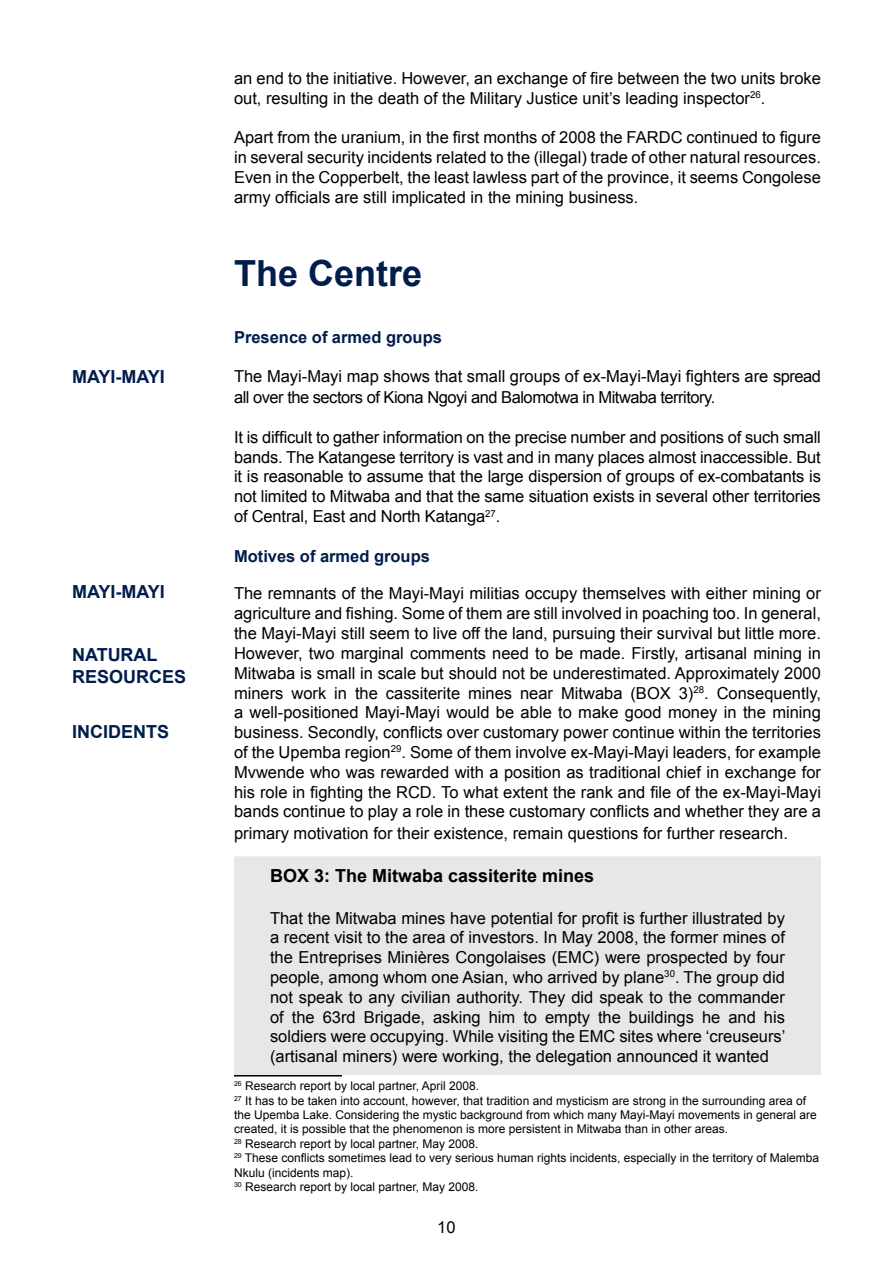
<style>
.page{position:relative;width:893px;height:1263px;background:#fff}
.page>*{position:absolute;margin:0;border:0;box-sizing:border-box;transform-origin:0 0}
.t1{font:700 36px "Arial";color:#001d4c}
.t2{font:700 18px/21.6px "Arial";color:#001d4c}
.t3{font:700 18px "Arial";color:#000}
.t4{font:16.5px/19.8px "Arial";color:#000;text-align:justify}
.t5{font:16.5px/21px "Arial";letter-spacing:-.03em;color:#000}
.t6{font:700 16.5px "Arial";color:#001d4c}
.t7{font:12px/14.4px "Arial";color:#000}
</style>
<div class="page">
<div style="left:234px;top:856px;width:587px;height:219px;background:#e6e7e8"></div>
<hr style="left:234px;top:1075px;width:108px;height:1px;background:#000">
<p class="t2" style="left:72px;top:367px;width:94px">MAYI-MAYI</p>
<p class="t2" style="left:72px;top:582px;width:94px">MAYI-MAYI</p>
<p class="t2" style="left:72px;top:645px;width:116px">NATURAL<br>RESOURCES</p>
<p class="t2" style="left:72px;top:721px;width:99px">INCIDENTS</p>
<p class="t4" style="left:234px;top:68px;width:588px">an end to the initiative. However, an exchange of fire between the two units broke out, resulting in the death of the Military Justice unit’s leading inspector<sup>26</sup>.</p>
<p class="t4" style="left:234px;top:128px;width:588px">Apart from the uranium, in the first months of 2008 the FARDC continued to figure in several security incidents related to the (illegal) trade of other natural resources.<br>Even in the Copperbelt, the least lawless part of the province, it seems Congolese army officials are still implicated in the mining business.</p>
<h1 class="t1" style="left:234px;top:249px;width:190px">The Centre</h1>
<p class="t6" style="left:234px;top:327px;width:209px">Presence of armed groups</p>
<p class="t5" style="left:234px;top:366px;width:588px">The Mayi-Mayi map shows that small groups of ex-Mayi-Mayi fighters are spread all over the sectors of Kiona Ngoyi and Balomotwa in Mitwaba territory.</p>
<p class="t4" style="left:234px;top:427px;width:588px">It is difficult to gather information on the precise number and positions of such small bands. The Katangese territory is vast and in many places almost inaccessible. But it is reasonable to assume that the large dispersion of groups of ex-combatants is not limited to Mitwaba and that the same situation exists in several other territories of Central, East and North Katanga<sup>27</sup>.</p>
<p class="t6" style="left:234px;top:545px;width:197px">Motives of armed groups</p>
<p class="t4" style="left:234px;top:584px;width:588px">The remnants of the Mayi-Mayi militias occupy themselves with either mining or agriculture and fishing. Some of them are still involved in poaching too. In general, the Mayi-Mayi still seem to live off the land, pursuing their survival but little more.<br>However, two marginal comments need to be made. Firstly, artisanal mining in Mitwaba is small in scale but should not be underestimated. Approximately 2000 miners work in the cassiterite mines near Mitwaba (BOX 3)<sup>28</sup>. Consequently, a well-positioned Mayi-Mayi would be able to make good money in the mining business. Secondly, conflicts over customary power continue within the territories of the Upemba region<sup>29</sup>. Some of them involve ex-Mayi-Mayi leaders, for example Mvwende who was rewarded with a position as traditional chief in exchange for his role in fighting the RCD. To what extent the rank and file of the ex-Mayi-Mayi bands continue to play a role in these customary conflicts and whether they are a</p>
<p class="t4" style="left:234px;top:823px;width:555px">primary motivation for their existence, remain questions for further research.</p>
<p class="t3" style="left:270px;top:864px;width:326px">BOX 3: The Mitwaba cassiterite mines</p>
<p class="t4" style="left:270px;top:908px;width:517px">That the Mitwaba mines have potential for profit is further illustrated by a recent visit to the area of investors. In May 2008, the former mines of the Entreprises Minières Congolaises (EMC) were prospected by four people, among whom one Asian, who arrived by plane<sup>30</sup>. The group did not speak to any civilian authority. They did speak to the commander of the 63rd Brigade, asking him to empty the buildings he and his soldiers were occupying. While visiting the EMC sites where ‘creuseurs’ (artisanal miners) were working, the delegation announced it wanted</p>
<p class="t7" style="left:234px;top:1079px;width:587px"><sup>26</sup> Research report by local partner, April 2008.<br><sup>27</sup> It has to be taken into account, however, that tradition and mysticism are strong in the surrounding area of the Upemba Lake. Considering the mystic background from which many Mayi-Mayi movements in general are created, it is possible that the phenomenon is more persistent in Mitwaba than in other areas.<br><sup>28</sup> Research report by local partner, May 2008.<br><sup>29</sup> These conflicts sometimes lead to very serious human rights incidents, especially in the territory of Malemba Nkulu (incidents map).<br><sup>30</sup> Research report by local partner, May 2008.</p>
<p class="t4" style="left:437px;top:1217px;width:20px">10</p>
</div>
